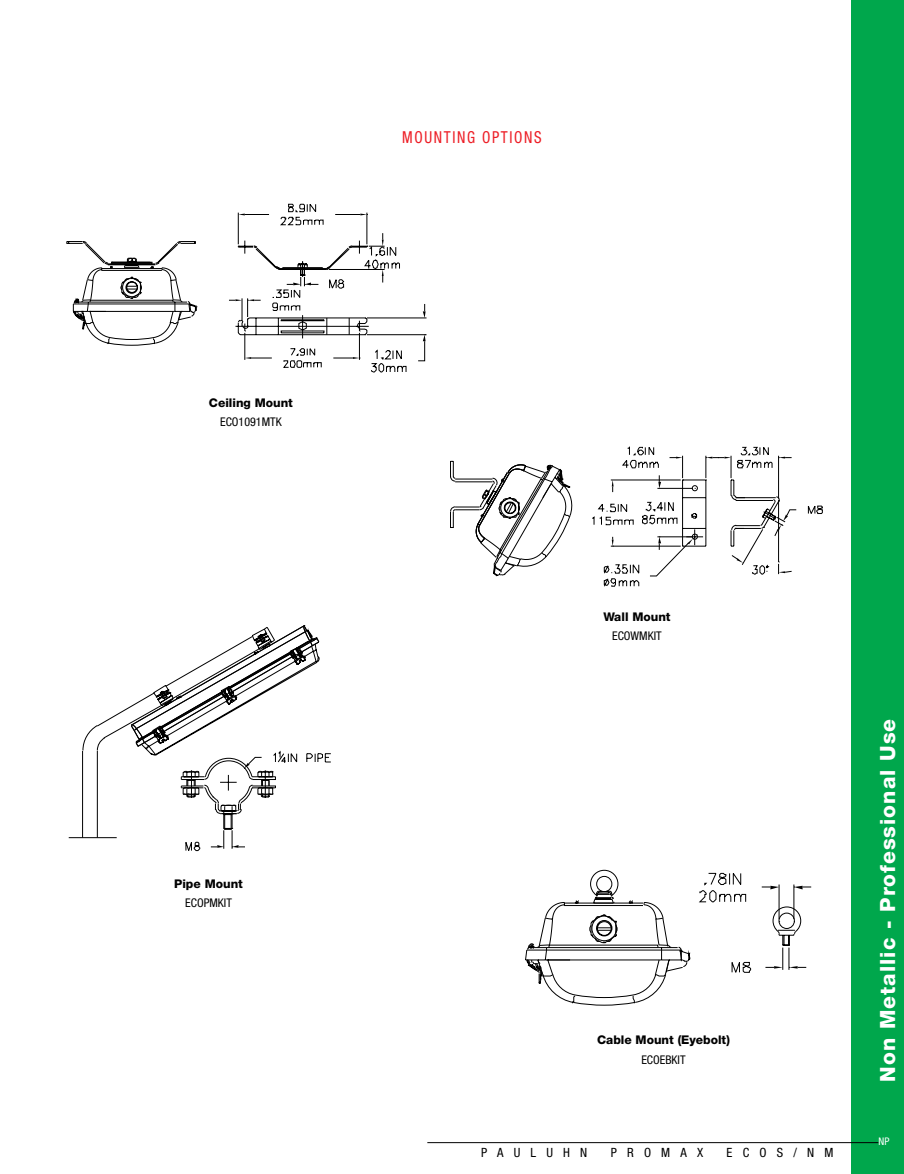
<style>
.page{position:relative;width:904px;height:1174px;background:#fff}
.page>*{position:absolute;margin:0;border:0;box-sizing:border-box;transform-origin:0 0}
.t1{font:800 21px "Helvetica Neue LT Pro";letter-spacing:.05em;color:#fff}
.t2{font:condensed 16.5px "Helvetica Neue";letter-spacing:.11em;color:#ed1d25;scale:.91 1}
.t3{font:condensed 12.75px "Helvetica Neue";letter-spacing:.8em;color:#000}
.t4{font:800 12px "Helvetica Neue LT Pro";color:#000}
.t5{font:condensed 12px "Helvetica Neue";color:#000}
.t6{font:condensed 10.5px "Helvetica Neue";color:#fff}
</style>
<div class="page">
<div style="left:851px;top:0;width:53px;height:1174px;background:#00a74c"></div>
<hr style="left:427px;top:1142px;width:451px;height:1px;background:#000">
<svg style="left:66px;top:203px;width:361px;height:170px"></svg>
<hr style="left:168px;top:890px;width:126px;height:1px;background:#000">
<svg style="left:68px;top:625px;width:263px;height:226px"></svg>
<svg style="left:450px;top:446px;width:373px;height:141px"></svg>
<svg style="left:525px;top:869px;width:287px;height:137px"></svg>
<p class="t4" style="left:209px;top:396px;width:85px">Ceiling Mount</p>
<p class="t5" style="left:220px;top:415px;width:63px">ECO1091MTK</p>
<p class="t4" style="left:174px;top:877px;width:70px">Pipe Mount</p>
<p class="t5" style="left:185px;top:896px;width:48px">ECOPMKIT</p>
<h2 class="t2" style="left:402px;top:128px;width:155px">MOUNTING OPTIONS</h2>
<p class="t4" style="left:603px;top:610px;width:69px">Wall Mount</p>
<p class="t5" style="left:612px;top:629px;width:51px">ECOWMKIT</p>
<p class="t4" style="left:597px;top:1033px;width:134px">Cable Mount (Eyebolt)</p>
<p class="t5" style="left:641px;top:1053px;width:46px">ECOEBKIT</p>
<p class="t3" style="left:481px;top:1145px;width:108px">PAULUHN</p>
<p class="t3" style="left:611px;top:1145px;width:94px">PROMAX</p>
<p class="t3" style="left:727px;top:1145px;width:108px">ECOS/NM</p>
<h1 class="t1" style="left:875px;top:1082px;width:364px;rotate:-90deg">Non Metallic - Professional Use</h1>
<p class="t6" style="left:878px;top:1135px;width:12px">NP</p>
</div>
